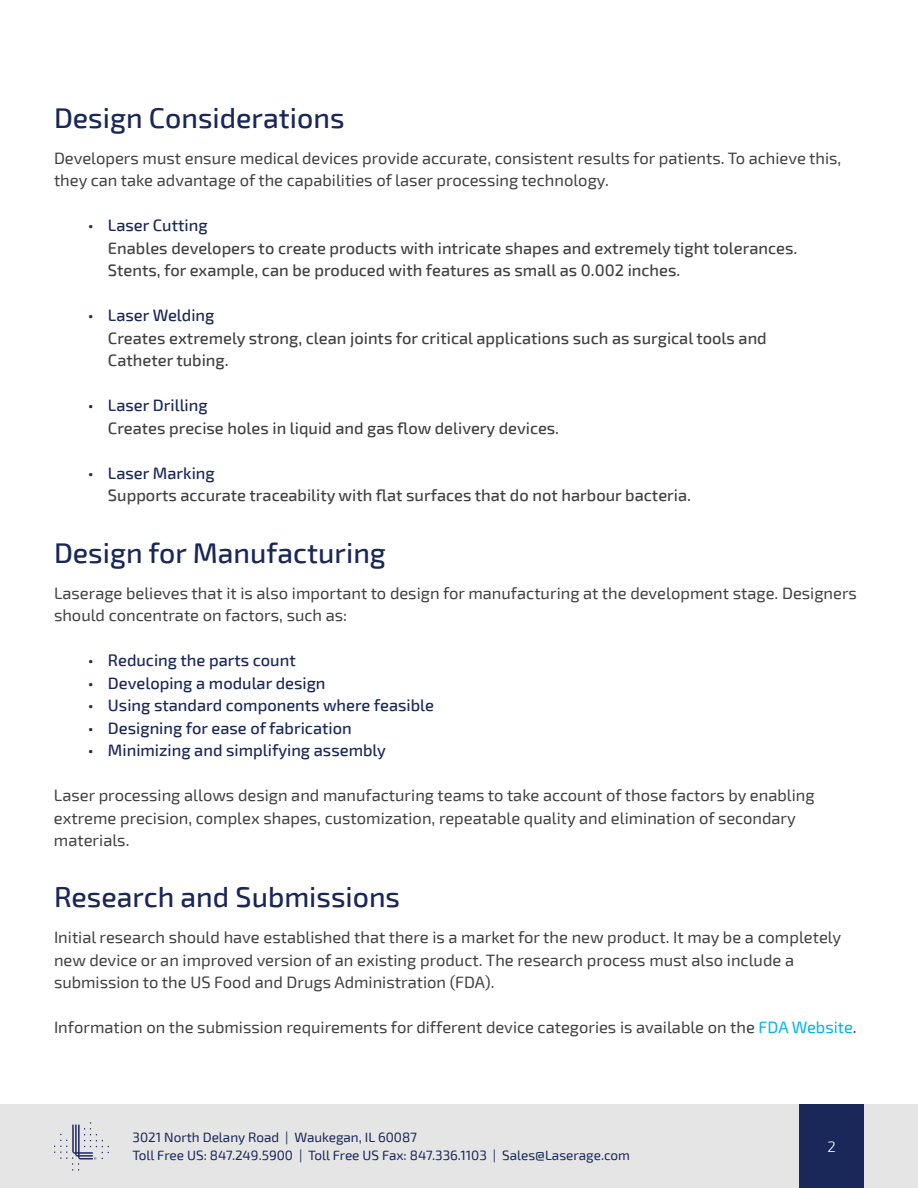
<style>
.page{position:relative;width:918px;height:1188px;background:#fff}
.page>*{position:absolute;margin:0;border:0;box-sizing:border-box;transform-origin:0 0}
.t1{font:500 28.5px "Exo 2";color:#192759}
.t2{font:16.5px/22.5px "Exo 2";color:#414042}
.t3{font:500 16.5px/22.5px "Exo 2";color:#414042}
.t4{font:500 16.5px "Exo 2";color:#192759}
.t5{font:300 15px "Exo 2";color:#fff}
.t6{font:13.5px/18px "Exo 2";color:#192759}
.s1{color:#00b3f0}
</style>
<div class="page">
<div style="left:0;top:1105px;width:918px;height:83px;background:#e5e5e5"></div>
<svg style="left:54px;top:1122px;width:55px;height:49px"></svg>
<div style="left:800px;top:1105px;width:64px;height:83px;background:#192759"></div>
<h1 class="t1" style="left:54px;top:101px;width:292px">Design Considerations</h1>
<p class="t2" style="left:54px;top:147px;width:789px">Developers must ensure medical devices provide accurate, consistent results for patients. To achieve this, they can take advantage of the capabilities of laser processing technology.</p>
<p class="t4" style="left:88px;top:216px;width:121px">• Laser Cutting</p>
<p class="t3" style="left:108px;top:237px;width:691px">Enables developers to create products with intricate shapes and extremely tight tolerances.<br>Stents, for example, can be produced with features as small as 0.002 inches.</p>
<p class="t4" style="left:88px;top:306px;width:128px">• Laser Welding</p>
<p class="t3" style="left:108px;top:327px;width:660px">Creates extremely strong, clean joints for critical applications such as surgical tools and<br>Catheter tubing.</p>
<p class="t4" style="left:88px;top:396px;width:121px">• Laser Drilling</p>
<p class="t3" style="left:108px;top:417px;width:453px">Creates precise holes in liquid and gas flow delivery devices.</p>
<p class="t4" style="left:88px;top:463px;width:129px">• Laser Marking</p>
<p class="t3" style="left:108px;top:485px;width:585px">Supports accurate traceability with flat surfaces that do not harbour bacteria.</p>
<h1 class="t1" style="left:54px;top:536px;width:333px">Design for Manufacturing</h1>
<p class="t2" style="left:54px;top:582px;width:805px">Laserage believes that it is also important to design for manufacturing at the development stage. Designers should concentrate on factors, such as:</p>
<p class="t4" style="left:88px;top:651px;width:210px">• Reducing the parts count</p>
<p class="t4" style="left:88px;top:673px;width:239px">• Developing a modular design</p>
<p class="t4" style="left:88px;top:696px;width:348px">• Using standard components where feasible</p>
<p class="t4" style="left:88px;top:718px;width:266px">• Designing for ease of fabrication</p>
<p class="t4" style="left:88px;top:741px;width:300px">• Minimizing and simplifying assembly</p>
<p class="t2" style="left:54px;top:784px;width:762px">Laser processing allows design and manufacturing teams to take account of those factors by enabling extreme precision, complex shapes, customization, repeatable quality and elimination of secondary materials.</p>
<h1 class="t1" style="left:54px;top:881px;width:348px">Research and Submissions</h1>
<p class="t2" style="left:54px;top:927px;width:789px">Initial research should have established that there is a market for the new product. It may be a completely new device or an improved version of an existing product. The research process must also include a submission to the US Food and Drugs Administration (FDA).</p>
<p class="t2" style="left:54px;top:1017px;width:804px">Information on the submission requirements for different device categories is available on the <span class="s1">FDA Website</span>.</p>
<p class="t6" style="left:133px;top:1129px;width:499px">3021 North Delany Road | Waukegan, IL 60087<br>Toll Free US: 847.249.5900 | Toll Free US Fax: 847.336.1103 | Sales@Laserage.com</p>
<p class="t5" style="left:828px;top:1138px;width:10px">2</p>
</div>
